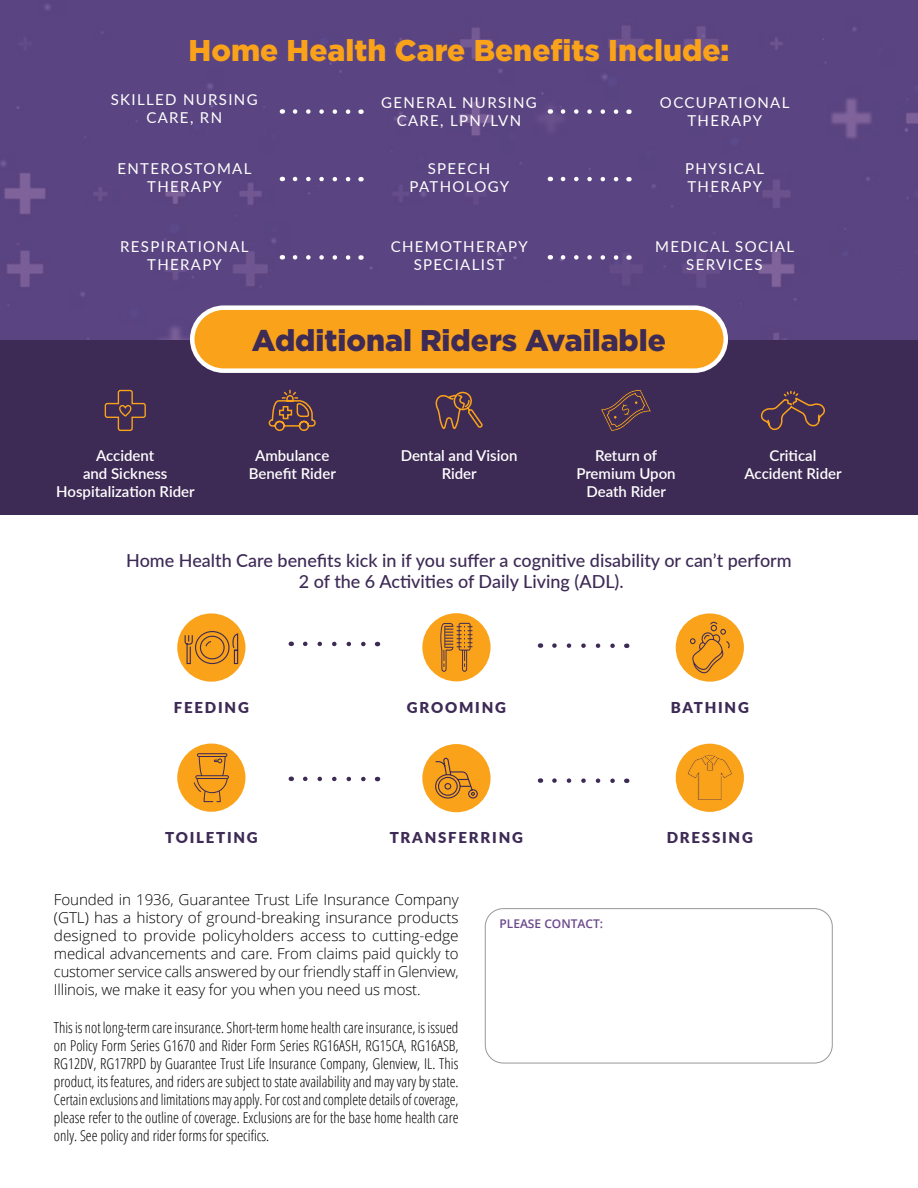
<style>
.page{position:relative;width:918px;height:1188px;background:#fff}
.page>*{position:absolute;margin:0;border:0;box-sizing:border-box;transform-origin:0 0}
.t1{font:900 30px "Gotham";color:#faa31a}
.t2{font:900 30px "Gotham";color:#3d2a55}
.t3{font:500 18px/21.6px "Lato";color:#3d2a55;text-align:center}
.t4{font:300 condensed 15px/18px "Open Sans";color:#000;text-align:justify}
.t5{font:300 15px/18px "Open Sans";letter-spacing:-.01em;color:#000;text-align:justify}
.t6{font:15px/18px "Lato";letter-spacing:.09em;color:#fff;text-align:center}
.t7{font:600 15px/18px "Lato";color:#fff;text-align:center}
.t8{font:900 15px "Lato";letter-spacing:.12em;color:#3d2a55}
.t9{font:600 12px "Open Sans";color:#6a488a}
</style>
<div class="page">
<div style="left:0;top:330px;width:918px;height:185px;background:#3d2a55"></div>
<div style="left:0;top:0;width:918px;height:339px;background:#5a4481"></div>
<div style="left:485px;top:908px;width:347px;height:155px;border:1px solid #98989a;border-radius:18px"></div>
<svg style="left:268px;top:389px;width:48px;height:42px"></svg>
<svg style="left:104px;top:389px;width:42px;height:42px"></svg>
<svg style="left:435px;top:391px;width:48px;height:39px"></svg>
<svg style="left:760px;top:390px;width:65px;height:41px"></svg>
<svg style="left:601px;top:389px;width:50px;height:43px"></svg>
<div style="left:192px;top:308px;width:534px;height:63px;background:#faa31a;border-radius:31px"></div>
<div style="left:190px;top:305px;width:538px;height:68px;border:4px solid #fff;border-radius:31px"></div>
<svg style="left:295px;top:255px;width:56px;height:5px"></svg>
<svg style="left:295px;top:177px;width:56px;height:4px"></svg>
<svg style="left:563px;top:255px;width:56px;height:5px"></svg>
<svg style="left:563px;top:177px;width:56px;height:4px"></svg>
<svg style="left:295px;top:109px;width:56px;height:5px"></svg>
<svg style="left:563px;top:109px;width:56px;height:5px"></svg>
<div style="left:422px;top:744px;width:69px;height:68px;background:#faa31a;border-radius:50%"></div>
<div style="left:676px;top:744px;width:68px;height:68px;background:#faa31a;border-radius:50%"></div>
<div style="left:177px;top:744px;width:68px;height:68px;background:#faa31a;border-radius:50%"></div>
<div style="left:177px;top:613px;width:68px;height:69px;background:#faa31a;border-radius:50%"></div>
<svg style="left:184px;top:631px;width:55px;height:34px"></svg>
<svg style="left:435px;top:757px;width:43px;height:42px"></svg>
<div style="left:422px;top:613px;width:69px;height:68px;background:#faa31a;border-radius:50%"></div>
<svg style="left:440px;top:623px;width:33px;height:49px"></svg>
<div style="left:676px;top:613px;width:68px;height:69px;background:#faa31a;border-radius:50%"></div>
<svg style="left:690px;top:622px;width:40px;height:51px"></svg>
<svg style="left:194px;top:753px;width:35px;height:49px"></svg>
<svg style="left:688px;top:755px;width:44px;height:45px"></svg>
<svg style="left:305px;top:642px;width:61px;height:4px"></svg>
<svg style="left:554px;top:643px;width:61px;height:5px"></svg>
<svg style="left:305px;top:777px;width:61px;height:4px"></svg>
<svg style="left:554px;top:778px;width:61px;height:5px"></svg>
<h1 class="t1" style="left:189px;top:33px;width:542px">Home Health Care Benefits Include:</h1>
<p class="t6" style="left:111px;top:90px;width:149px">SKILLED NURSING<br>CARE, RN</p>
<p class="t6" style="left:381px;top:93px;width:157px">GENERAL NURSING<br>CARE, LPN/LVN</p>
<p class="t6" style="left:660px;top:93px;width:131px">OCCUPATIONAL<br>THERAPY</p>
<p class="t6" style="left:117px;top:159px;width:136px">ENTEROSTOMAL<br>THERAPY</p>
<p class="t6" style="left:409px;top:159px;width:101px">SPEECH<br>PATHOLOGY</p>
<p class="t6" style="left:685px;top:159px;width:81px;text-align:left">PHYSICAL<br>THERAPY</p>
<p class="t6" style="left:120px;top:237px;width:130px">RESPIRATIONAL<br>THERAPY</p>
<p class="t6" style="left:391px;top:237px;width:139px">CHEMOTHERAPY<br>SPECIALIST</p>
<p class="t6" style="left:655px;top:237px;width:141px">MEDICAL SOCIAL<br>SERVICES</p>
<h1 class="t2" style="left:252px;top:323px;width:416px">Additional Riders Available</h1>
<p class="t7" style="left:56px;top:446px;width:140px">Accident<br>and Sickness<br>Hospitalization Rider</p>
<p class="t7" style="left:401px;top:446px;width:118px">Dental and Vision<br>Rider</p>
<p class="t7" style="left:745px;top:446px;width:99px">Critical<br>Accident Rider</p>
<p class="t7" style="left:576px;top:446px;width:101px">Return of<br>Premium Upon<br>Death Rider</p>
<p class="t7" style="left:249px;top:446px;width:89px">Ambulance<br>Benefit Rider</p>
<p class="t3" style="left:126px;top:549px;width:667px">Home Health Care benefits kick in if you suffer a cognitive disability or can’t perform<br>2 of the 6 Activities of Daily Living (ADL).</p>
<p class="t8" style="left:174px;top:697px;width:77px">FEEDING</p>
<p class="t8" style="left:407px;top:697px;width:101px">GROOMING</p>
<p class="t8" style="left:671px;top:696px;width:80px">BATHING</p>
<p class="t8" style="left:165px;top:826px;width:94px">TOILETING</p>
<p class="t8" style="left:390px;top:826px;width:135px">TRANSFERRING</p>
<p class="t8" style="left:667px;top:827px;width:88px">DRESSING</p>
<p class="t5" style="left:54px;top:890px;width:406px">Founded in 1936, Guarantee Trust Life Insurance Company (GTL) has a history of ground-breaking insurance products designed to provide policyholders access to cutting-edge medical advancements and care. From claims paid quickly to customer service calls answered by our friendly staff in Glenview, Illinois, we make it easy for you when you need us most.</p>
<p class="t4" style="left:54px;top:1018px;width:406px">This is not long-term care insurance. Short-term home health care insurance, is issued on Policy Form Series G1670 and Rider Form Series RG16ASH, RG15CA, RG16ASB, RG12DV, RG17RPD by Guarantee Trust Life Insurance Company, Glenview, IL. This product, its features, and riders are subject to state availability and may vary by state.<br>Certain exclusions and limitations may apply. For cost and complete details of coverage, please refer to the outline of coverage. Exclusions are for the base home health care only. See policy and rider forms for specifics.</p>
<p class="t9" style="left:499px;top:915px;width:105px">PLEASE CONTACT:</p>
</div>
